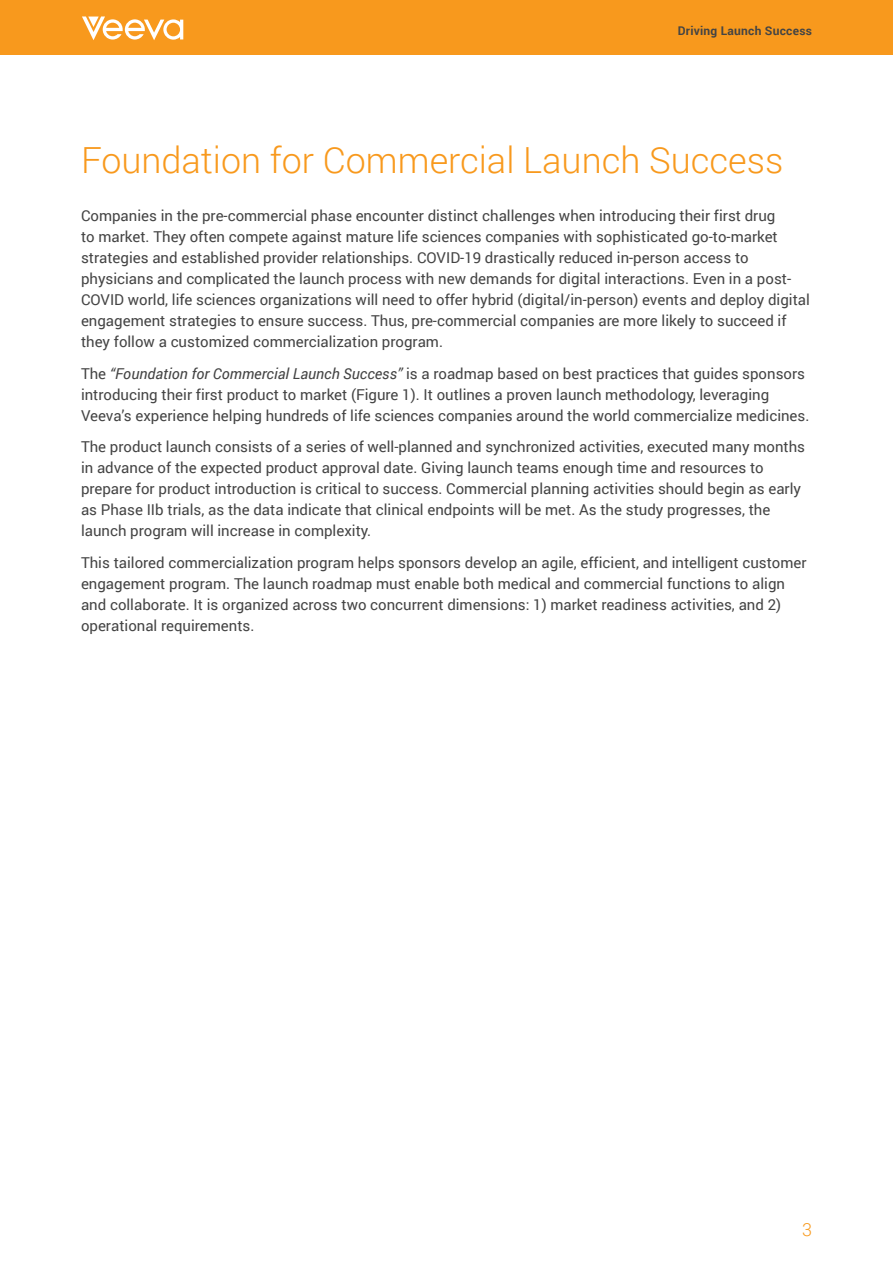
<style>
.page{position:relative;width:893px;height:1263px;background:#fff}
.page>*{position:absolute;margin:0;border:0;box-sizing:border-box;transform-origin:0 0}
.t1{font:300 36px "Roboto";color:#f8991d}
.t2{font:300 18px "Roboto";color:#f8991d}
.t3{font:15px/21px "Roboto";color:#444}
.t4{font:700 12px "Roboto";letter-spacing:.02em;color:#444}
.s1{font-style:italic}
</style>
<div class="page">
<div style="left:0;top:0;width:893px;height:54px;background:#f8991d"></div>
<svg style="left:82px;top:17px;width:101px;height:23px"></svg>
<p class="t4" style="left:678px;top:22px;width:136px">Driving Launch Success</p>
<h1 class="t1" style="left:81px;top:135px;width:704px">Foundation for Commercial Launch Success</h1>
<p class="t3" style="left:81px;top:204px;width:730px">Companies in the pre-commercial phase encounter distinct challenges when introducing their first drug<br>to market. They often compete against mature life sciences companies with sophisticated go-to-market strategies and established provider relationships. COVID-19 drastically reduced in-person access to physicians and complicated the launch process with new demands for digital interactions. Even in a post-COVID world, life sciences organizations will need to offer hybrid (digital/in-person) events and deploy digital engagement strategies to ensure success. Thus, pre-commercial companies are more likely to succeed if they follow a customized commercialization program.</p>
<p class="t3" style="left:81px;top:362px;width:730px">The <span class="s1">“Foundation for Commercial Launch Success”</span> is a roadmap based on best practices that guides sponsors introducing their first product to market (Figure 1). It outlines a proven launch methodology, leveraging<br>Veeva’s experience helping hundreds of life sciences companies around the world commercialize medicines.</p>
<p class="t3" style="left:81px;top:436px;width:726px">The product launch consists of a series of well-planned and synchronized activities, executed many months in advance of the expected product approval date. Giving launch teams enough time and resources to prepare for product introduction is critical to success. Commercial planning activities should begin as early as Phase IIb trials, as the data indicate that clinical endpoints will be met. As the study progresses, the launch program will increase in complexity.</p>
<p class="t3" style="left:81px;top:552px;width:727px">This tailored commercialization program helps sponsors develop an agile, efficient, and intelligent customer engagement program. The launch roadmap must enable both medical and commercial functions to align and collaborate. It is organized across two concurrent dimensions: 1) market readiness activities, and 2) operational requirements.</p>
<p class="t2" style="left:802px;top:1217px;width:11px">3</p>
</div>
